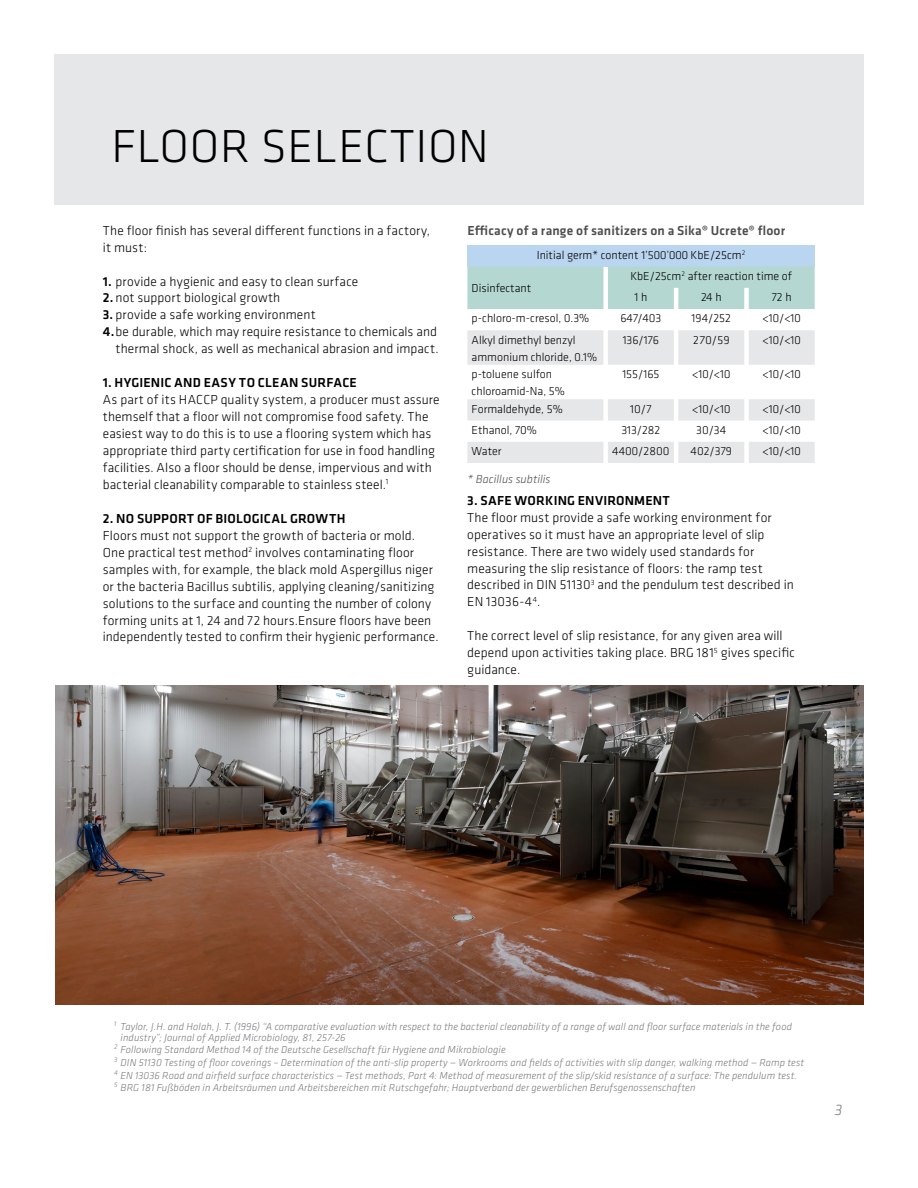
<style>
.page{position:relative;width:918px;height:1188px;background:#fff}
.page>*{position:absolute;margin:0;border:0;box-sizing:border-box;transform-origin:0 0}
.t1{font:300 48px "Klavika";letter-spacing:.015em;color:#000}
.t2{font:italic 300 15.75px "Klavika";color:#77787b}
.t3{font:300 13.5px/17px "Klavika";letter-spacing:.01em;color:#000}
.t4{font:500 13.5px "Klavika";letter-spacing:.015em;color:#000}
.t5{font:500 13.5px "Klavika";letter-spacing:.01em;color:#4d4d4f}
.t6{font:300 12px/17px "Klavika";color:#000}
.t7{font:italic 300 12px "Klavika";letter-spacing:.005em;color:#4d4d4f}
.t8{font:italic 300 10.5px/12.6px "Klavika";letter-spacing:.01em;color:#77787b}
.s1{font-weight:500}
</style>
<div class="page">
<div style="left:54px;top:54px;width:810px;height:151px;background:#e6e7e8"></div>
<div style="left:467px;top:245px;width:348px;height:22px;background:#bad5ef"></div>
<div style="left:467px;top:267px;width:348px;height:42px;background:#b4d8d1"></div>
<svg style="left:467px;top:330px;width:348px;height:133px;fill:#e6e7e8"></svg>
<img style="left:56px;top:686px;width:808px;height:319px">
<h1 class="t1" style="left:111px;top:117px;width:379px">FLOOR SELECTION</h1>
<p class="t3" style="left:103px;top:222px;width:329px">The floor finish has several different functions in a factory, it must:</p>
<p class="t3" style="left:103px;top:272px;width:257px"><span class="s1">1.</span> provide a hygienic and easy to clean surface</p>
<p class="t3" style="left:103px;top:289px;width:179px"><span class="s1">2.</span> not support biological growth</p>
<p class="t3" style="left:103px;top:306px;width:214px"><span class="s1">3.</span> provide a safe working environment</p>
<p class="t3" style="left:103px;top:323px;width:336px"><span class="s1">4.</span>be durable, which may require resistance to chemicals and</p>
<p class="t3" style="left:116px;top:340px;width:325px">thermal shock, as well as mechanical abrasion and impact.</p>
<p class="t4" style="left:103px;top:374px;width:256px">1. HYGIENIC AND EASY TO CLEAN SURFACE</p>
<p class="t3" style="left:103px;top:391px;width:338px">As part of its HACCP quality system, a producer must assure themself that a floor will not compromise food safety. The easiest way to do this is to use a flooring system which has appropriate third party certification for use in food handling facilities. Also a floor should be dense, impervious and with bacterial cleanability comparable to stainless steel.<sup>1</sup></p>
<p class="t4" style="left:103px;top:509px;width:244px">2. NO SUPPORT OF BIOLOGICAL GROWTH</p>
<p class="t3" style="left:103px;top:527px;width:337px">Floors must not support the growth of bacteria or mold.<br>One practical test method<sup>2</sup> involves contaminating floor samples with, for example, the black mold Aspergillus niger or the bacteria Bacillus subtilis, applying cleaning/sanitizing solutions to the surface and counting the number of colony forming units at 1, 24 and 72 hours.Ensure floors have been independently tested to confirm their hygienic performance.</p>
<p class="t5" style="left:467px;top:221px;width:319px">Efficacy of a range of sanitizers on a Sika® Ucrete® floor</p>
<p class="t6" style="left:537px;top:246px;width:210px">Initial germ* content 1’500’000 KbE/25cm<sup>2</sup></p>
<p class="t6" style="left:472px;top:280px;width:61px">Disinfectant</p>
<p class="t6" style="left:635px;top:265px;width:159px;line-height:21.3px;text-indent:-4px">KbE/25cm<sup>2</sup> after reaction time of<br>1 h</p>
<p class="t6" style="left:701px;top:288px;width:22px">24 h</p>
<p class="t6" style="left:772px;top:288px;width:21px">72 h</p>
<p class="t6" style="left:472px;top:310px;width:119px">p-chloro-m-cresol, 0.3%</p>
<p class="t6" style="left:620px;top:310px;width:43px">647/403</p>
<p class="t6" style="left:692px;top:310px;width:41px">194/252</p>
<p class="t6" style="left:763px;top:310px;width:40px">&lt;10/&lt;10</p>
<p class="t6" style="left:472px;top:331px;width:127px">Alkyl dimethyl benzyl ammonium chloride, 0.1%</p>
<p class="t6" style="left:623px;top:331px;width:38px">136/176</p>
<p class="t6" style="left:693px;top:331px;width:38px">270/59</p>
<p class="t6" style="left:763px;top:331px;width:40px">&lt;10/&lt;10</p>
<p class="t6" style="left:472px;top:365px;width:95px">p-toluene sulfon chloroamid-Na, 5%</p>
<p class="t6" style="left:622px;top:365px;width:39px">155/165</p>
<p class="t6" style="left:692px;top:365px;width:40px">&lt;10/&lt;10</p>
<p class="t6" style="left:763px;top:365px;width:40px">&lt;10/&lt;10</p>
<p class="t6" style="left:472px;top:400px;width:93px">Formaldehyde, 5%</p>
<p class="t6" style="left:630px;top:400px;width:23px">10/7</p>
<p class="t6" style="left:692px;top:400px;width:40px">&lt;10/&lt;10</p>
<p class="t6" style="left:763px;top:400px;width:40px">&lt;10/&lt;10</p>
<p class="t6" style="left:472px;top:421px;width:67px">Ethanol, 70%</p>
<p class="t6" style="left:621px;top:421px;width:41px">313/282</p>
<p class="t6" style="left:696px;top:421px;width:32px">30/34</p>
<p class="t6" style="left:763px;top:421px;width:40px">&lt;10/&lt;10</p>
<p class="t6" style="left:472px;top:442px;width:31px">Water</p>
<p class="t6" style="left:612px;top:442px;width:59px">4400/2800</p>
<p class="t6" style="left:691px;top:442px;width:43px">402/379</p>
<p class="t6" style="left:763px;top:442px;width:40px">&lt;10/&lt;10</p>
<p class="t7" style="left:468px;top:471px;width:84px">* Bacillus subtilis</p>
<p class="t4" style="left:467px;top:491px;width:204px">3. SAFE WORKING ENVIRONMENT</p>
<p class="t3" style="left:467px;top:509px;width:328px">The floor must provide a safe working environment for operatives so it must have an appropriate level of slip resistance. There are two widely used standards for measuring the slip resistance of floors: the ramp test described in DIN 51130<sup>3</sup> and the pendulum test described in EN 13036-4<sup>4</sup>.</p>
<p class="t3" style="left:467px;top:627px;width:329px">The correct level of slip resistance, for any given area will depend upon activities taking place. BRG 181<sup>5</sup> gives specific guidance.</p>
<p class="t8" style="left:121px;top:1021px;width:673px;line-height:10.5px;text-indent:-6px"><sup>1</sup> Taylor, J.H. and Holah, J. T. (1996) “A comparative evaluation with respect to the bacterial cleanability of a range of wall and floor surface materials in the food industry”; Journal of Applied Microbiology, 81, 257-26</p>
<p class="t8" style="left:114px;top:1043px;width:692px"><sup>2</sup> Following Standard Method 14 of the Deutsche Gesellschaft für Hygiene and Mikrobiologie<br><sup>3</sup> DIN 51130 Testing of floor coverings – Determination of the anti-slip property — Workrooms and fields of activities with slip danger, walking method — Ramp test <sup>4</sup> EN 13036 Road and airfield surface characteristics — Test methods, Part 4: Method of measurement of the slip/skid resistance of a surface: The pendulum test.<br><sup>5</sup> BRG 181 Fußböden in Arbeitsräumen und Arbeitsbereichen mit Rutschgefahr; Hauptverband der gewerblichen Berufsgenossenschaften</p>
<p class="t2" style="left:835px;top:1100px;width:9px">3</p>
</div>
